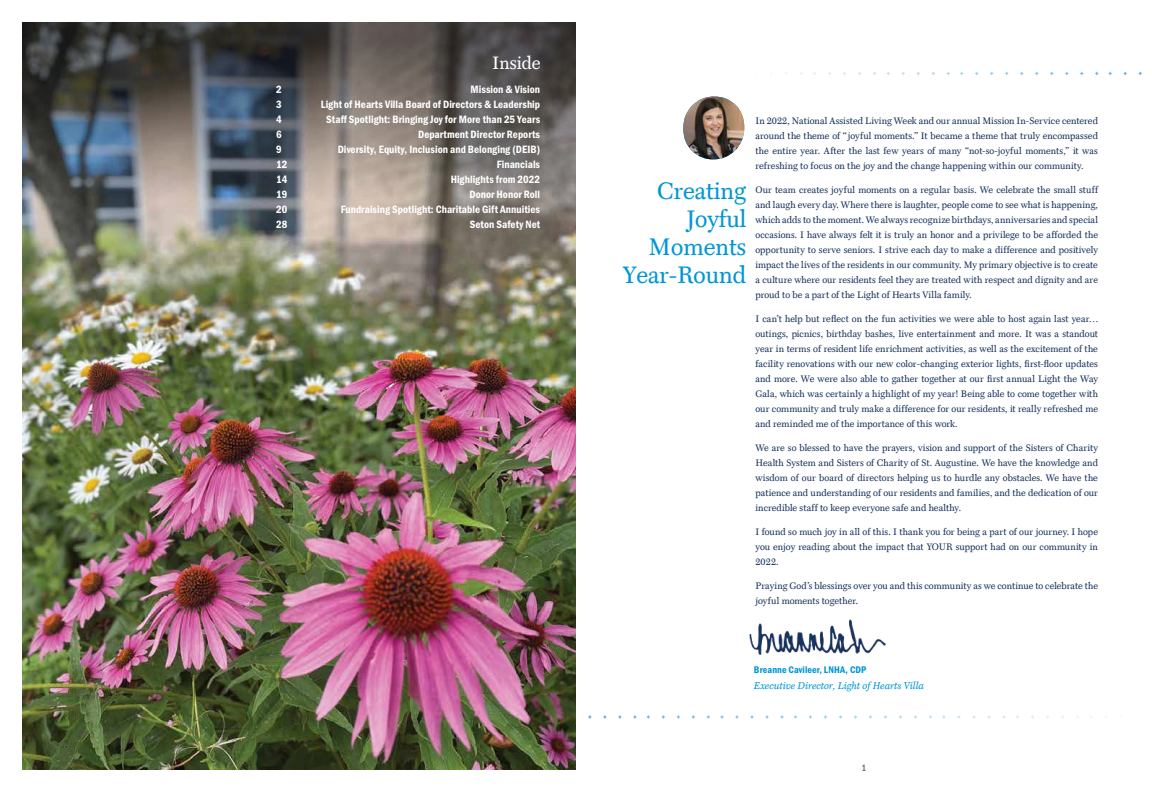
<style>
.page{position:relative;width:1152px;height:792px;background:#fff}
.page>*{position:absolute;margin:0;border:0;box-sizing:border-box;transform-origin:0 0}
.t1{font:24px/28px "Mt.Augustine Roman";color:#0096d6;text-align:right}
.t2{font:18px "Mt.Augustine Roman";color:#fff}
.t3{font:11px "Franklin Gothic URW Con Dem";color:#fff}
.t4{font:italic 10px "Mt.Augustine";color:#0096d6}
.t5{font:10px "Franklin Gothic URW Con Dem";letter-spacing:.005em;color:#0096d6}
.t6{font:9.5px/15px "Mt.Augustine Roman";letter-spacing:.01em;color:#16325c;text-align:justify}
.t7{font:500 9.5px "Franklin Gothic URW Cond";color:#516570}
</style>
<div class="page">
<img style="left:22px;top:246px;width:554px;height:524px">
<img style="left:22px;top:22px;width:554px;height:224px">
<img style="left:750px;top:619px;width:136px;height:36px">
<img style="left:683px;top:97px;width:61px;height:62px">
<svg style="left:588px;top:715px;width:4px;height:4px"></svg>
<svg style="left:603px;top:715px;width:4px;height:4px"></svg>
<svg style="left:618px;top:715px;width:4px;height:4px"></svg>
<svg style="left:633px;top:715px;width:4px;height:4px"></svg>
<svg style="left:720px;top:715px;width:4px;height:4px"></svg>
<svg style="left:735px;top:715px;width:4px;height:4px"></svg>
<svg style="left:750px;top:715px;width:4px;height:4px"></svg>
<svg style="left:765px;top:715px;width:4px;height:4px"></svg>
<svg style="left:780px;top:715px;width:4px;height:4px"></svg>
<svg style="left:942px;top:715px;width:4px;height:4px"></svg>
<svg style="left:957px;top:715px;width:4px;height:4px"></svg>
<svg style="left:972px;top:715px;width:4px;height:4px"></svg>
<svg style="left:987px;top:715px;width:4px;height:4px"></svg>
<h2 class="t2" style="left:492px;top:53px;width:50px">Inside</h2>
<p class="t3" style="left:276px;top:82px;width:7px">2</p>
<p class="t3" style="left:471px;top:82px;width:71px">Mission &amp; Vision</p>
<p class="t3" style="left:276px;top:97px;width:7px">3</p>
<p class="t3" style="left:321px;top:97px;width:221px">Light of Hearts Villa Board of Directors &amp; Leadership</p>
<p class="t3" style="left:276px;top:112px;width:7px">4</p>
<p class="t3" style="left:326px;top:112px;width:215px">Staff Spotlight: Bringing Joy for More than 25 Years</p>
<p class="t3" style="left:276px;top:127px;width:7px">6</p>
<p class="t3" style="left:418px;top:127px;width:124px">Department Director Reports</p>
<p class="t3" style="left:276px;top:142px;width:7px">9</p>
<p class="t3" style="left:338px;top:142px;width:204px">Diversity, Equity, Inclusion and Belonging (DEIB)</p>
<p class="t3" style="left:276px;top:157px;width:13px">12</p>
<p class="t3" style="left:497px;top:157px;width:45px">Financials</p>
<p class="t3" style="left:276px;top:172px;width:13px">14</p>
<p class="t3" style="left:451px;top:172px;width:91px">Highlights from 2022</p>
<p class="t3" style="left:276px;top:187px;width:13px">19</p>
<p class="t3" style="left:469px;top:187px;width:72px">Donor Honor Roll</p>
<p class="t3" style="left:276px;top:202px;width:13px">20</p>
<p class="t3" style="left:341px;top:202px;width:201px">Fundraising Spotlight: Charitable Gift Annuities</p>
<p class="t3" style="left:276px;top:217px;width:13px">28</p>
<p class="t3" style="left:470px;top:217px;width:72px">Seton Safety Net</p>
<h1 class="t1" style="left:623px;top:178px;width:125px">Creating<br>Joyful<br>Moments<br>Year-Round</h1>
<p class="t6" style="left:755px;top:114px;width:344px">In 2022, National Assisted Living Week and our annual Mission In-Service centered around the theme of “joyful moments.” It became a theme that truly encompassed the entire year. After the last few years of many “not-so-joyful moments,” it was refreshing to focus on the joy and the change happening within our community.</p>
<p class="t6" style="left:755px;top:183px;width:344px">Our team creates joyful moments on a regular basis. We celebrate the small stuff and laugh every day. Where there is laughter, people come to see what is happening, which adds to the moment. We always recognize birthdays, anniversaries and special occasions. I have always felt it is truly an honor and a privilege to be afforded the opportunity to serve seniors. I strive each day to make a difference and positively impact the lives of the residents in our community. My primary objective is to create a culture where our residents feel they are treated with respect and dignity and are proud to be a part of the Light of Hearts Villa family.</p>
<p class="t6" style="left:755px;top:312px;width:344px">I can’t help but reflect on the fun activities we were able to host again last year… outings, picnics, birthday bashes, live entertainment and more. It was a standout year in terms of resident life enrichment activities, as well as the excitement of the facility renovations with our new color-changing exterior lights, first-floor updates and more. We were also able to gather together at our first annual Light the Way Gala, which was certainly a highlight of my year! Being able to come together with our community and truly make a difference for our residents, it really refreshed me and reminded me of the importance of this work.</p>
<p class="t6" style="left:755px;top:441px;width:344px">We are so blessed to have the prayers, vision and support of the Sisters of Charity Health System and Sisters of Charity of St. Augustine. We have the knowledge and wisdom of our board of directors helping us to hurdle any obstacles. We have the patience and understanding of our residents and families, and the dedication of our incredible staff to keep everyone safe and healthy.</p>
<p class="t6" style="left:755px;top:525px;width:344px">I found so much joy in all of this. I thank you for being a part of our journey. I hope you enjoy reading about the impact that YOUR support had on our community in 2022.</p>
<p class="t6" style="left:755px;top:579px;width:344px">Praying God’s blessings over you and this community as we continue to celebrate the joyful moments together.</p>
<p class="t5" style="left:754px;top:663px;width:114px">Breanne Cavileer, LNHA, CDP</p>
<p class="t4" style="left:754px;top:682px;width:172px">Executive Director, Light of Hearts Villa</p>
<p class="t7" style="left:862px;top:761px;width:6px">1</p>
</div>
